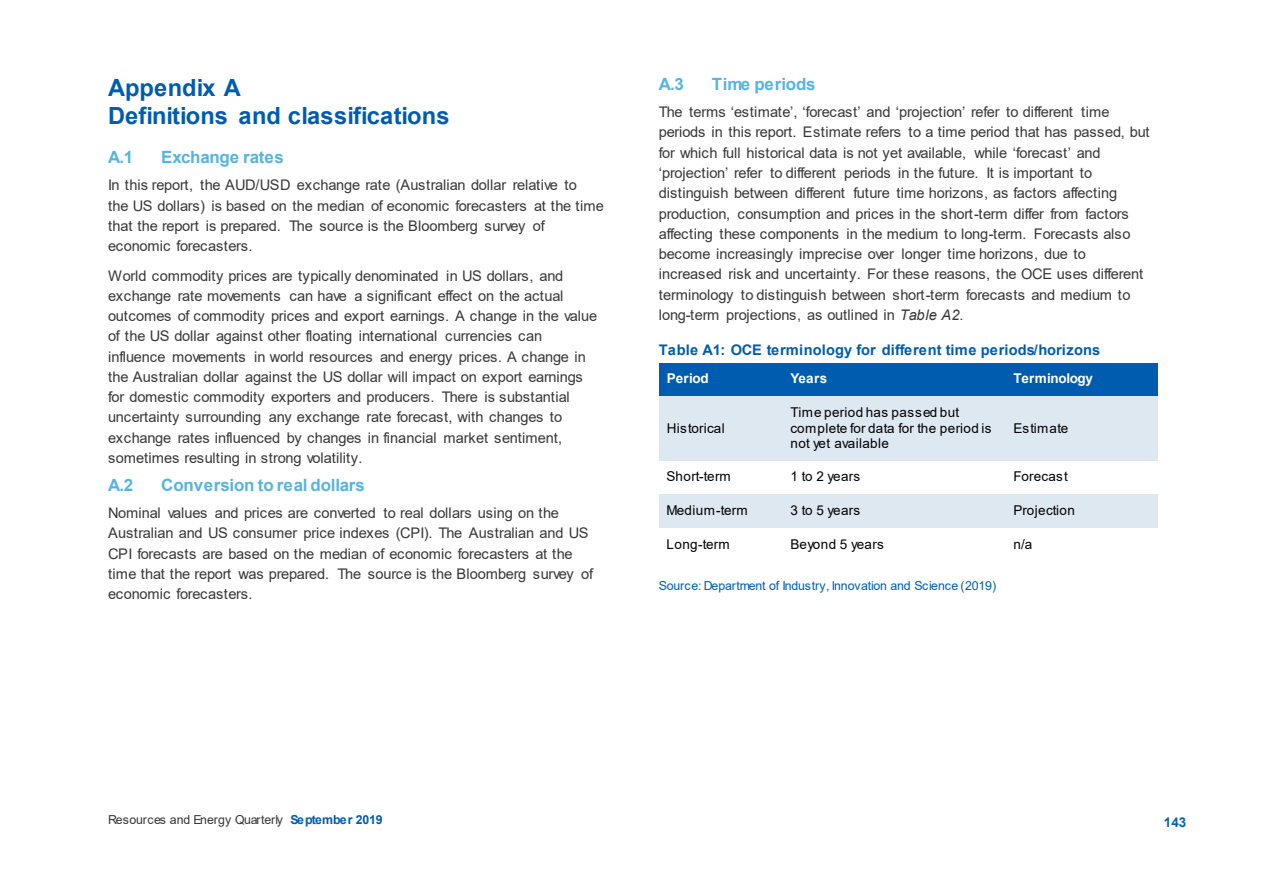
<style>
.page{position:relative;width:1263px;height:893px;background:#fff}
.page>*{position:absolute;margin:0;border:0;box-sizing:border-box;transform-origin:0 0}
.t1{font:700 23.7px/28.2px "Arial";letter-spacing:.005em;color:#005caf}
.t2{font:700 16.95px "Arial";letter-spacing:-.01em;color:#56b4df}
.t3{font:14.7px/20.2px "Arial";letter-spacing:-.02em;color:#373737}
.t4{font:700 14.7px "Arial";letter-spacing:.005em;color:#005caf}
.t5{font:13.5px/15.8px "Arial";letter-spacing:.025em;color:#000}
.t6{font:700 13.5px "Arial";letter-spacing:-.03em;color:#fff}
.t7{font:13.5px "Arial";color:#000}
.t8{font:700 13.5px "Arial";color:#0365b1}
.t9{font:12.3px "Arial";letter-spacing:-.01em;color:#005caf}
.t10{font:12.3px "Arial";letter-spacing:-.01em;color:#373737}
.s1{font-style:italic}
.s2{font-weight:700;color:#005caf}
</style>
<div class="page">
<div style="left:659px;top:363px;width:122px;height:33px;background:#005caf"></div>
<div style="left:781px;top:363px;width:225px;height:33px;background:#005caf"></div>
<div style="left:1006px;top:363px;width:152px;height:33px;background:#005caf"></div>
<div style="left:659px;top:396px;width:122px;height:65px;background:#dee8f1"></div>
<div style="left:781px;top:396px;width:225px;height:65px;background:#dee8f1"></div>
<div style="left:1006px;top:396px;width:152px;height:65px;background:#dee8f1"></div>
<div style="left:659px;top:495px;width:122px;height:33px;background:#dee8f1"></div>
<div style="left:781px;top:495px;width:225px;height:33px;background:#dee8f1"></div>
<div style="left:1006px;top:495px;width:152px;height:33px;background:#dee8f1"></div>
<p class="t1" style="left:108px;top:74px;width:343px">Appendix A<br>Definitions and classifications</p>
<p class="t2" style="left:108px;top:145px;width:27px">A.1</p>
<p class="t2" style="left:161px;top:145px;width:124px">Exchange rates</p>
<p class="t3" style="left:108px;top:175px;width:497px">In this report, the AUD/USD exchange rate (Australian dollar relative to<br>the US dollars) is based on the median of economic forecasters at the time that the report is prepared. The source is the Bloomberg survey of economic forecasters.</p>
<p class="t3" style="left:108px;top:265px;width:490px">World commodity prices are typically denominated in US dollars, and exchange rate movements can have a significant effect on the actual outcomes of commodity prices and export earnings. A change in the value of the US dollar against other floating international currencies can influence movements in world resources and energy prices. A change in the Australian dollar against the US dollar will impact on export earnings for domestic commodity exporters and producers. There is substantial uncertainty surrounding any exchange rate forecast, with changes to exchange rates influenced by changes in financial market sentiment, sometimes resulting in strong volatility.</p>
<p class="t2" style="left:108px;top:473px;width:27px">A.2</p>
<p class="t2" style="left:161px;top:473px;width:205px">Conversion to real dollars</p>
<p class="t3" style="left:108px;top:503px;width:486px">Nominal values and prices are converted to real dollars using on the Australian and US consumer price indexes (CPI). The Australian and US CPI forecasts are based on the median of economic forecasters at the time that the report was prepared. The source is the Bloomberg survey of economic forecasters.</p>
<p class="t2" style="left:659px;top:72px;width:27px">A.3</p>
<p class="t2" style="left:712px;top:72px;width:105px">Time periods</p>
<p class="t3" style="left:659px;top:102px;width:492px">The terms ‘estimate’, ‘forecast’ and ‘projection’ refer to different time periods in this report. Estimate refers to a time period that has passed, but for which full historical data is not yet available, while ‘forecast’ and ‘projection’ refer to different periods in the future. It is important to distinguish between different future time horizons, as factors affecting production, consumption and prices in the short-term differ from factors affecting these components in the medium to long-term. Forecasts also become increasingly imprecise over longer time horizons, due to increased risk and uncertainty. For these reasons, the OCE uses different terminology to distinguish between short-term forecasts and medium to long-term projections, as outlined in <span class="s1">Table A2</span>.</p>
<p class="t4" style="left:659px;top:339px;width:443px">Table A1: OCE terminology for different time periods/horizons</p>
<p class="t6" style="left:667px;top:369px;width:43px">Period</p>
<p class="t6" style="left:790px;top:369px;width:38px">Years</p>
<p class="t6" style="left:1013px;top:369px;width:81px">Terminology</p>
<p class="t5" style="left:667px;top:420px;width:60px">Historical</p>
<p class="t5" style="left:790px;top:404px;width:203px">Time period has passed but complete for data for the period is not yet available</p>
<p class="t5" style="left:1013px;top:420px;width:56px">Estimate</p>
<p class="t7" style="left:667px;top:467px;width:66px">Short-term</p>
<p class="t5" style="left:790px;top:468px;width:71px">1 to 2 years</p>
<p class="t5" style="left:1013px;top:468px;width:56px">Forecast</p>
<p class="t5" style="left:667px;top:502px;width:82px">Medium-term</p>
<p class="t5" style="left:790px;top:502px;width:71px">3 to 5 years</p>
<p class="t5" style="left:1013px;top:502px;width:63px">Projection</p>
<p class="t5" style="left:667px;top:536px;width:65px">Long-term</p>
<p class="t5" style="left:790px;top:536px;width:95px">Beyond 5 years</p>
<p class="t5" style="left:1013px;top:536px;width:20px">n/a</p>
<p class="t9" style="left:659px;top:577px;width:339px">Source: Department of Industry, Innovation and Science (2019)</p>
<p class="t10" style="left:108px;top:811px;width:276px">Resources and Energy Quarterly <span class="s2">September 2019</span></p>
<p class="t8" style="left:1164px;top:813px;width:24px">143</p>
</div>
